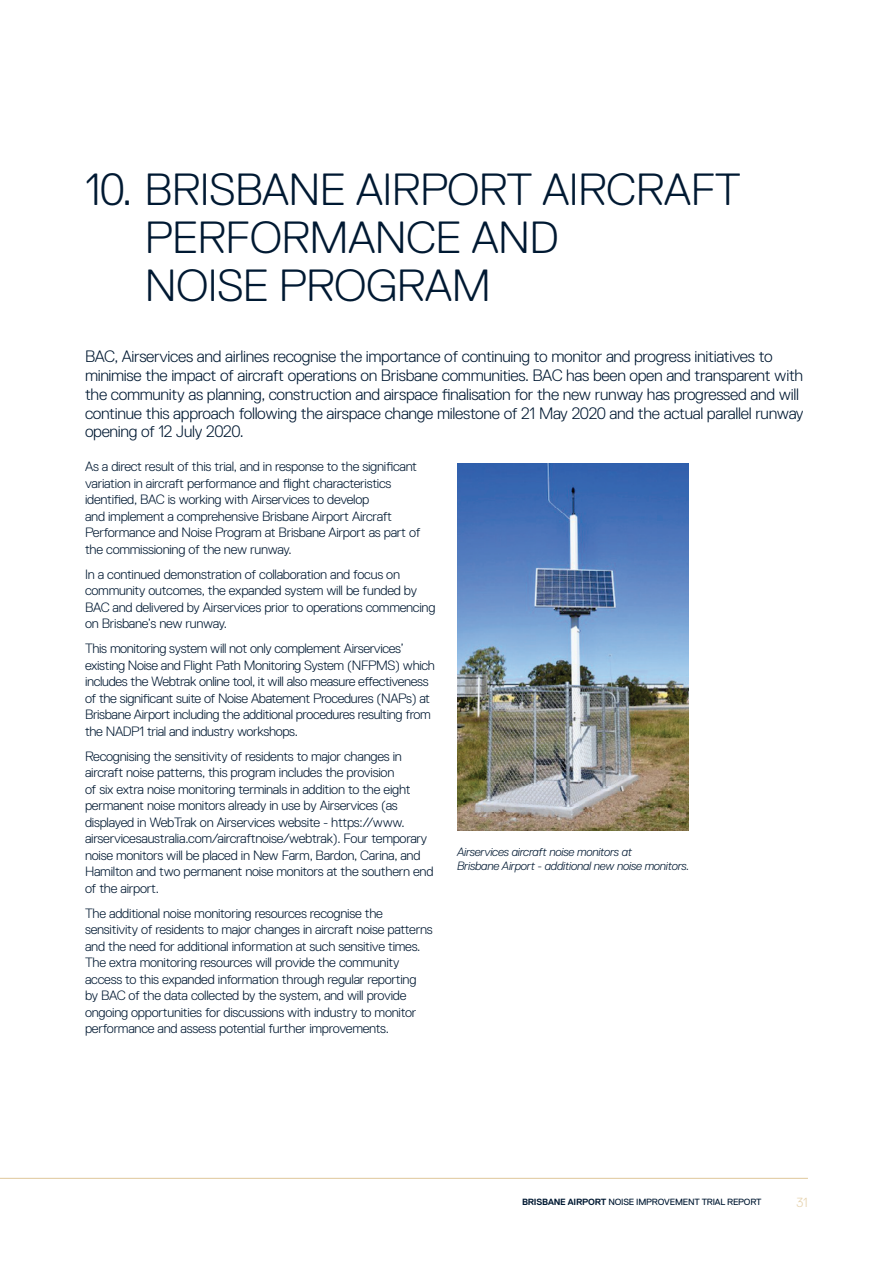
<style>
.page{position:relative;width:893px;height:1263px;background:#fff}
.page>*{position:absolute;margin:0;border:0;box-sizing:border-box;transform-origin:0 0}
.t1{font:300 45px/48px "Replica Pro";letter-spacing:-.015em;color:#001932}
.t2{font:300 16.5px/18.8px "Replica Pro";letter-spacing:-.02em;color:#001932}
.t3{font:300 13.5px/16.5px "Replica Pro";letter-spacing:-.02em;color:#001932}
.t4{font:300 13.2px "Replica Pro";color:#e5d1ab}
.t5{font:italic 300 12px/14.2px "Replica Pro";letter-spacing:-.02em;color:#001932}
.t6{font:9px "Replica Pro";letter-spacing:-.02em;color:#001932}
.s1{font-weight:700}
</style>
<div class="page">
<hr style="left:0;top:1178px;width:808px;height:1px;background:#dfc79a">
<img style="left:457px;top:463px;width:232px;height:367px">
<h1 class="t1" style="left:145px;top:166px;width:598px;text-indent:-60px">10. BRISBANE AIRPORT AIRCRAFT<br>PERFORMANCE AND<br>NOISE PROGRAM</h1>
<p class="t2" style="left:85px;top:347px;width:720px">BAC, Airservices and airlines recognise the importance of continuing to monitor and progress initiatives to minimise the impact of aircraft operations on Brisbane communities. BAC has been open and transparent with the community as planning, construction and airspace finalisation for the new runway has progressed and will continue this approach following the airspace change milestone of 21 May 2020 and the actual parallel runway opening of 12 July 2020.</p>
<p class="t3" style="left:85px;top:458px;width:337px">As a direct result of this trial, and in response to the significant variation in aircraft performance and flight characteristics identified, BAC is working with Airservices to develop<br>and implement a comprehensive Brisbane Airport Aircraft Performance and Noise Program at Brisbane Airport as part of the commissioning of the new runway.</p>
<p class="t3" style="left:85px;top:566px;width:352px">In a continued demonstration of collaboration and focus on community outcomes, the expanded system will be funded by BAC and delivered by Airservices prior to operations commencing on Brisbane’s new runway.</p>
<p class="t3" style="left:85px;top:640px;width:351px">This monitoring system will not only complement Airservices’ existing Noise and Flight Path Monitoring System (NFPMS) which includes the Webtrak online tool, it will also measure effectiveness of the significant suite of Noise Abatement Procedures (NAPs) at Brisbane Airport including the additional procedures resulting from the NADP1 trial and industry workshops.</p>
<p class="t3" style="left:85px;top:748px;width:350px">Recognising the sensitivity of residents to major changes in aircraft noise patterns, this program includes the provision<br>of six extra noise monitoring terminals in addition to the eight permanent noise monitors already in use by Airservices (as displayed in WebTrak on Airservices website - https://www. airservicesaustralia.com/aircraftnoise/webtrak). Four temporary noise monitors will be placed in New Farm, Bardon, Carina, and Hamilton and two permanent noise monitors at the southern end of the airport.</p>
<p class="t3" style="left:85px;top:905px;width:349px">The additional noise monitoring resources recognise the sensitivity of residents to major changes in aircraft noise patterns and the need for additional information at such sensitive times.<br>The extra monitoring resources will provide the community access to this expanded information through regular reporting by BAC of the data collected by the system, and will provide ongoing opportunities for discussions with industry to monitor performance and assess potential further improvements.</p>
<p class="t5" style="left:457px;top:844px;width:234px">Airservices aircraft noise monitors at<br>Brisbane Airport - additional new noise monitors.</p>
<p class="t6" style="left:522px;top:1197px;width:241px"><span class="s1">BRISBANE AIRPORT</span> NOISE IMPROVEMENT TRIAL REPORT</p>
<p class="t4" style="left:796px;top:1195px;width:13px">31</p>
</div>
